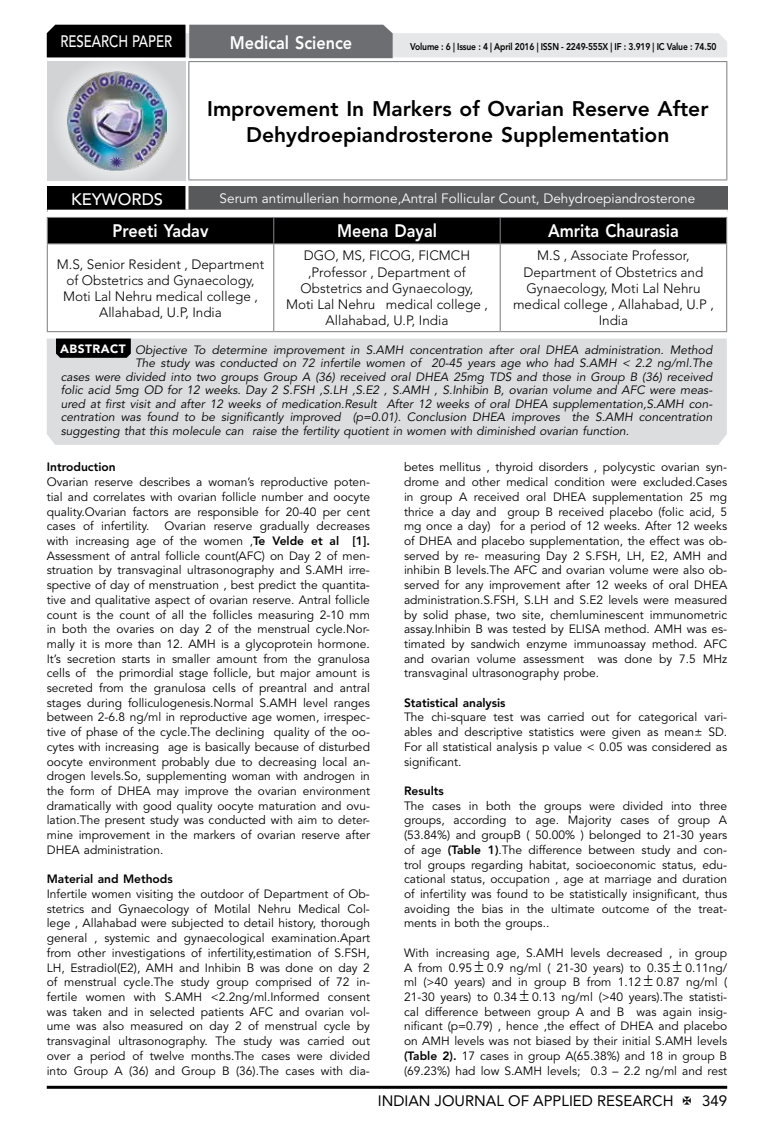
<style>
.page{position:relative;width:774px;height:1136px;background:#fff}
.page>*{position:absolute;margin:0;border:0;box-sizing:border-box;transform-origin:0 0}
.t1{font:800 21px/26.2px "Avenir LT Std";color:#000;text-align:center}
.t2{font:800 18px "Avenir LT Std";color:#fff;scale:.9 1}
.t3{font:500 16.5px "Avenir LT Std";color:#fff;scale:.8 1}
.t4{font:500 16.5px "Avenir LT Std";color:#fff}
.t5{font:15px "Avenir LT Std";color:#000}
.t6{font:300 13.5px/16.2px "Avenir LT Std";color:#000;text-align:center}
.t7{font:13.5px "Avenir LT Std";color:#fff}
.t8{font:12px/14.7px "Avenir LT Std";color:#000;text-align:justify}
.t9{font:italic 12px "Avenir LT Std";color:#000}
.t10{font:800 12px "Avenir LT Std";color:#000}
.t11{font:800 9.75px "Avenir LT Std";letter-spacing:-.02em;color:#000;scale:.87 1}
.s1{font-weight:900;font-style:normal;color:#fff}
.s2{font-weight:800}
</style>
<div class="page">
<hr style="left:47px;top:1085px;width:680px;height:3px;background:#000">
<div style="left:48px;top:62px;width:137px;height:118px;background:linear-gradient(to right,#d9dadb,#d9dadb)"></div>
<img style="left:68px;top:71px;width:99px;height:100px">
<svg style="left:47px;top:25px;width:680px;height:33px;background:#979899"></svg>
<hr style="left:188px;top:61px;width:539px;height:1px;background:#808285">
<hr style="left:188px;top:62px;width:1px;height:117px;background:#808285">
<hr style="left:726px;top:62px;width:1px;height:117px;background:#808285">
<hr style="left:188px;top:179px;width:539px;height:1px;background:#808285">
<div style="left:47px;top:217px;width:680px;height:26px;background:#000"></div>
<hr style="left:47px;top:243px;width:227px;height:1px;background:#808285">
<hr style="left:47px;top:244px;width:1px;height:87px;background:#808285">
<hr style="left:274px;top:243px;width:226px;height:1px;background:#808285">
<hr style="left:273px;top:244px;width:1px;height:87px;background:#808285">
<hr style="left:500px;top:243px;width:227px;height:1px;background:#808285">
<hr style="left:500px;top:244px;width:1px;height:87px;background:#808285">
<hr style="left:726px;top:244px;width:1px;height:87px;background:#808285">
<hr style="left:47px;top:331px;width:227px;height:1px;background:#808285">
<hr style="left:274px;top:331px;width:226px;height:1px;background:#808285">
<hr style="left:500px;top:331px;width:227px;height:1px;background:#808285">
<div style="left:47px;top:186px;width:140px;height:25px;background:#000"></div>
<div style="left:187px;top:186px;width:541px;height:25px;background:#58595b"></div>
<hr style="left:185px;top:186px;width:3px;height:24px;background:#fff">
<hr style="left:47px;top:210px;width:140px;height:3px;background:#fff">
<hr style="left:187px;top:210px;width:541px;height:3px;background:#fff">
<div style="left:47px;top:338px;width:680px;height:107px;background:#dcddde"></div>
<svg style="left:56px;top:338px;width:75px;height:20px"></svg>
<h3 class="t3" style="left:60px;top:32px;width:139px">RESEARCH PAPER</h3>
<h2 class="t2" style="left:230px;top:32px;width:138px">Medical Science</h2>
<p class="t11" style="left:410px;top:41px;width:354px">Volume : 6 | Issue : 4 | April 2016 | ISSN - 2249-555X | IF : 3.919 | IC Value : 74.50</p>
<h1 class="t1" style="left:207px;top:95px;width:503px">Improvement In Markers of Ovarian Reserve After<br>Dehydroepiandrosterone Supplementation</h1>
<h3 class="t4" style="left:71px;top:189px;width:94px">KEYWORDS</h3>
<p class="t7" style="left:220px;top:190px;width:477px">Serum antimullerian hormone,Antral Follicular Count, Dehydroepiandrosterone</p>
<h2 class="t2" style="left:113px;top:220px;width:108px">Preeti Yadav</h2>
<h2 class="t2" style="left:337px;top:220px;width:113px">Meena Dayal</h2>
<h2 class="t2" style="left:548px;top:220px;width:147px">Amrita Chaurasia</h2>
<p class="t6" style="left:57px;top:256px;width:209px">M.S, Senior Resident , Department of Obstetrics and Gynaecology,<br>Moti Lal Nehru medical college ,<br>Allahabad, U.P, India</p>
<p class="t6" style="left:286px;top:248px;width:203px">DGO, MS, FICOG, FICMCH ,Professor , Department of<br>Obstetrics and Gynaecology,<br>Moti Lal Nehru medical college ,<br>Allahabad, U.P, India</p>
<p class="t6" style="left:513px;top:248px;width:202px">M.S , Associate Professor,<br>Department of Obstetrics and<br>Gynaecology, Moti Lal Nehru medical college , Allahabad, U.P ,<br>India</p>
<p class="t9" style="left:60px;top:342px;width:654px"><span class="s1">ABSTRACT</span> Objective To determine improvement in S.AMH concentration after oral DHEA administration. Method</p>
<p class="t9" style="left:135px;top:356px;width:579px">The study was conducted on 72 infertile women of 20-45 years age who had S.AMH &lt; 2.2 ng/ml.The</p>
<p class="t9" style="left:61px;top:369px;width:653px">cases were divided into two groups Group A (36) received oral DHEA 25mg TDS and those in Group B (36) received</p>
<p class="t9" style="left:61px;top:383px;width:653px">folic acid 5mg OD for 12 weeks. Day 2 S.FSH ,S.LH ,S.E2 , S.AMH , S.Inhibin B, ovarian volume and AFC were meas-</p>
<p class="t9" style="left:61px;top:396px;width:653px">ured at first visit and after 12 weeks of medication.Result After 12 weeks of oral DHEA supplementation,S.AMH con-</p>
<p class="t9" style="left:61px;top:410px;width:653px">centration was found to be significantly improved (p=0.01). Conclusion DHEA improves the S.AMH concentration</p>
<p class="t9" style="left:61px;top:423px;width:570px">suggesting that this molecule can raise the fertility quotient in women with diminished ovarian function.</p>
<p class="t10" style="left:47px;top:460px;width:70px">Introduction</p>
<p class="t8" style="left:47px;top:475px;width:325px">Ovarian reserve describes a woman’s reproductive poten&shy;tial and correlates with ovarian follicle number and oocyte quality.Ovarian factors are responsible for 20-40 per cent cases of infertility. Ovarian reserve gradually decreases with increasing age of the women ,<span class="s2">Te Velde et al [1].<br></span>Assessment of antral follicle count(AFC) on Day 2 of men&shy;struation by transvaginal ultrasonography and S.AMH irre&shy;spective of day of menstruation , best predict the quantita&shy;tive and qualitative aspect of ovarian reserve. Antral follicle count is the count of all the follicles measuring 2-10 mm in both the ovaries on day 2 of the menstrual cycle.Nor&shy;mally it is more than 12. AMH is a glycoprotein hormone.<br>It’s secretion starts in smaller amount from the granulosa cells of the primordial stage follicle, but major amount is secreted from the granulosa cells of preantral and antral stages during folliculogenesis.Normal S.AMH level ranges between 2-6.8 ng/ml in reproductive age women, irrespec&shy;tive of phase of the cycle.The declining quality of the oo&shy;cytes with increasing age is basically because of disturbed oocyte environment probably due to decreasing local an&shy;drogen levels.So, supplementing woman with androgen in the form of DHEA may improve the ovarian environment dramatically with good quality oocyte maturation and ovu&shy;lation.The present study was conducted with aim to deter&shy;mine improvement in the markers of ovarian reserve after DHEA administration.</p>
<p class="t10" style="left:47px;top:871px;width:128px">Material and Methods</p>
<p class="t8" style="left:47px;top:886px;width:325px">Infertile women visiting the outdoor of Department of Ob&shy;stetrics and Gynaecology of Motilal Nehru Medical Col&shy;lege , Allahabad were subjected to detail history, thorough general , systemic and gynaecological examination.Apart from other investigations of infertility,estimation of S.FSH, LH, Estradiol(E2), AMH and Inhibin B was done on day 2 of menstrual cycle.The study group comprised of 72 in&shy;fertile women with S.AMH &lt;2.2ng/ml.Informed consent was taken and in selected patients AFC and ovarian vol&shy;ume was also measured on day 2 of menstrual cycle by transvaginal ultrasonography. The study was carried out over a period of twelve months.The cases were divided into Group A (36) and Group B (36).The cases with dia-</p>
<p class="t8" style="left:404px;top:460px;width:325px">betes mellitus , thyroid disorders , polycystic ovarian syn&shy;drome and other medical condition were excluded.Cases in group A received oral DHEA supplementation 25 mg thrice a day and group B received placebo (folic acid, 5 mg once a day) for a period of 12 weeks. After 12 weeks of DHEA and placebo supplementation, the effect was ob&shy;served by re- measuring Day 2 S.FSH, LH, E2, AMH and inhibin B levels.The AFC and ovarian volume were also ob&shy;served for any improvement after 12 weeks of oral DHEA administration.S.FSH, S.LH and S.E2 levels were measured by solid phase, two site, chemluminescent immunometric assay.Inhibin B was tested by ELISA method. AMH was es&shy;timated by sandwich enzyme immunoassay method. AFC and ovarian volume assessment was done by 7.5 MHz transvaginal ultrasonography probe.</p>
<p class="t10" style="left:404px;top:695px;width:103px">Statistical analysis</p>
<p class="t8" style="left:404px;top:710px;width:325px">The chi-square test was carried out for categorical vari&shy;ables and descriptive statistics were given as mean± sd .<br>For all statistical analysis p value &lt; 0.05 was considered as significant.</p>
<p class="t10" style="left:404px;top:783px;width:41px">Results</p>
<p class="t8" style="left:404px;top:798px;width:325px">The cases in both the groups were divided into three groups, according to age. Majority cases of group A (53.84%) and groupB ( 50.00% ) belonged to 21-30 years of age <span class="s2">(Table 1)</span>.The difference between study and con&shy;trol groups regarding habitat, socioeconomic status, edu&shy;cational status, occupation , age at marriage and duration of infertility was found to be statistically insignificant, thus avoiding the bias in the ultimate outcome of the treat&shy;ments in both the groups..</p>
<p class="t8" style="left:404px;top:945px;width:325px">With increasing age, S.AMH levels decreased , in group<br>A from 0.95</p>
<p class="t8" style="left:487px;top:960px;width:185px">0.9 ng/ml ( 21-30 years) to 0.35</p>
<p class="t8" style="left:685px;top:960px;width:43px">0.11ng/</p>
<p class="t8" style="left:404px;top:974px;width:239px">ml (&gt;40 years) and in group B from 1.12</p>
<p class="t8" style="left:656px;top:974px;width:72px">0.87 ng/ml (</p>
<p class="t8" style="left:404px;top:989px;width:115px">21-30 years) to 0.34</p>
<p class="t8" style="left:404px;top:989px;width:325px;text-indent:128px">0.13 ng/ml (&gt;40 years).The statisti&shy;cal difference between group A and B was again insig&shy;nificant (p=0.79) , hence ,the effect of DHEA and placebo on AMH levels was not biased by their initial S.AMH levels <span class="s2">(Table 2).</span> 17 cases in group A(65.38%) and 18 in group B (69.23%) had low S.AMH levels; 0.3 – 2.2 ng/ml and rest</p>
<p class="t5" style="left:378px;top:1091px;width:297px">INDIAN JOURNAL OF APPLIED RESEARCH</p>
<p class="t5" style="left:702px;top:1091px;width:27px">349</p>
</div>
